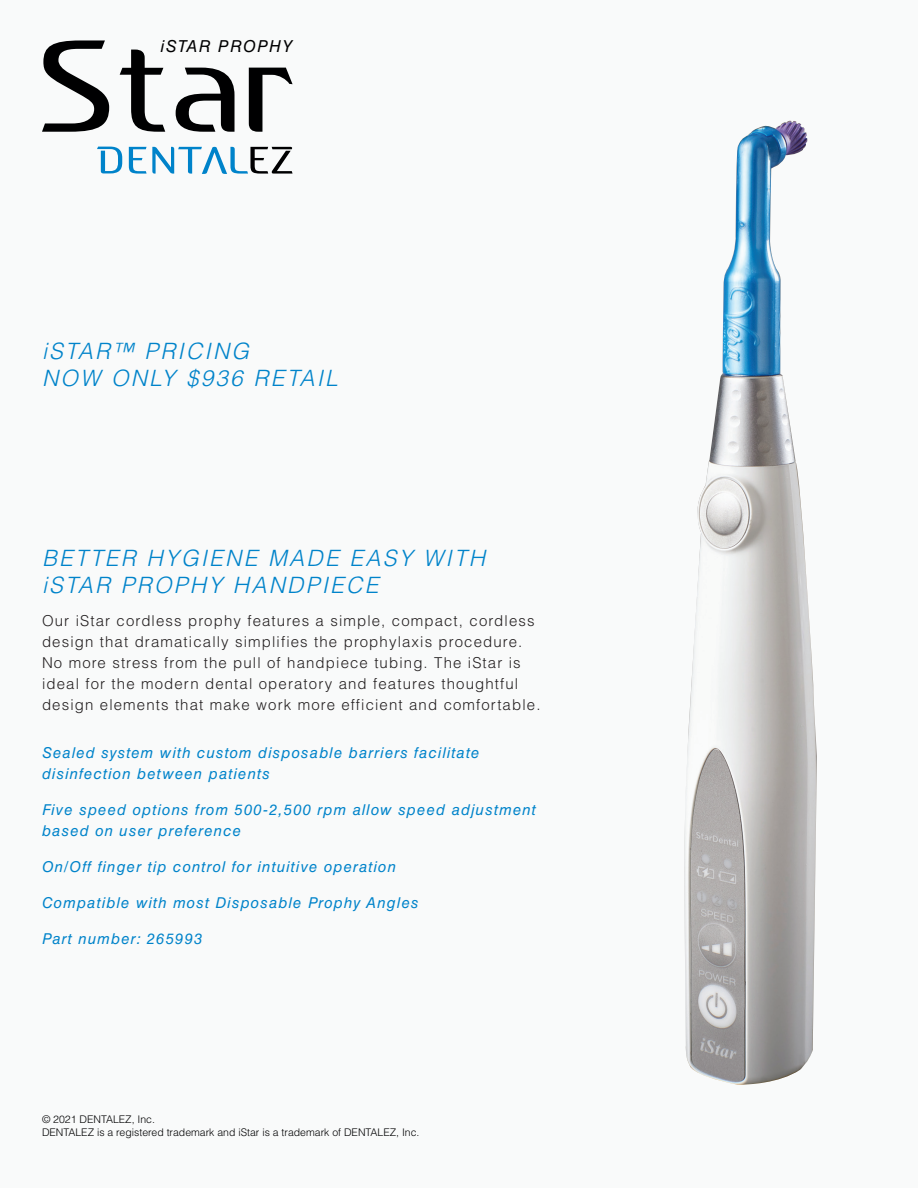
<style>
.page{position:relative;width:918px;height:1188px;background:#f9fafa}
.page>*{position:absolute;margin:0;border:0;box-sizing:border-box;transform-origin:0 0}
.t1{font:italic 300 22.5px "Helvetica LT Std";letter-spacing:.1em;color:#0083ca}
.t2{font:italic 16.5px "Helvetica LT Std";letter-spacing:.075em;color:#000001}
.t3{font:300 15px/21px "Helvetica LT Std";letter-spacing:.075em;color:#231f20}
.t4{font:italic 15px/21px "Helvetica LT Std";letter-spacing:.075em;color:#0083ca}
.t5{font:300 10.5px "Helvetica LT Std";color:#000001}
</style>
<div class="page">
<img style="left:684px;top:121px;width:133px;height:964px">
<svg style="left:97px;top:147px;width:25px;height:26px"></svg>
<svg style="left:129px;top:147px;width:164px;height:27px"></svg>
<svg style="left:42px;top:40px;width:67px;height:92px"></svg>
<svg style="left:120px;top:50px;width:45px;height:82px"></svg>
<svg style="left:249px;top:68px;width:44px;height:64px"></svg>
<svg style="left:176px;top:68px;width:59px;height:64px"></svg>
<p class="t2" style="left:161px;top:37px;width:133px">iSTAR PROPHY</p>
<p class="t1" style="left:42px;top:337px;width:209px">iSTAR™ PRICING</p>
<p class="t1" style="left:42px;top:364px;width:297px">NOW ONLY $936 RETAIL</p>
<p class="t1" style="left:42px;top:543px;width:445px">BETTER HYGIENE MADE EASY WITH</p>
<p class="t1" style="left:42px;top:570px;width:338px">iSTAR PROPHY HANDPIECE</p>
<p class="t3" style="left:42px;top:610px;width:500px">Our iStar cordless prophy features a simple, compact, cordless design that dramatically simplifies the prophylaxis procedure.<br>No more stress from the pull of handpiece tubing. The iStar is ideal for the modern dental operatory and features thoughtful design elements that make work more efficient and comfortable.</p>
<p class="t4" style="left:42px;top:742px;width:439px">Sealed system with custom disposable barriers facilitate disinfection between patients</p>
<p class="t4" style="left:42px;top:799px;width:496px">Five speed options from 500-2,500 rpm allow speed adjustment based on user preference</p>
<p class="t4" style="left:42px;top:856px;width:356px">On/Off finger tip control for intuitive operation</p>
<p class="t4" style="left:42px;top:892px;width:378px">Compatible with most Disposable Prophy Angles</p>
<p class="t4" style="left:42px;top:928px;width:162px">Part number: 265993</p>
<p class="t5" style="left:42px;top:1113px;width:115px">© 2021 DENTALEZ, Inc.</p>
<p class="t5" style="left:42px;top:1126px;width:379px">DENTALEZ is a registered trademark and iStar is a trademark of DENTALEZ, Inc.</p>
</div>
